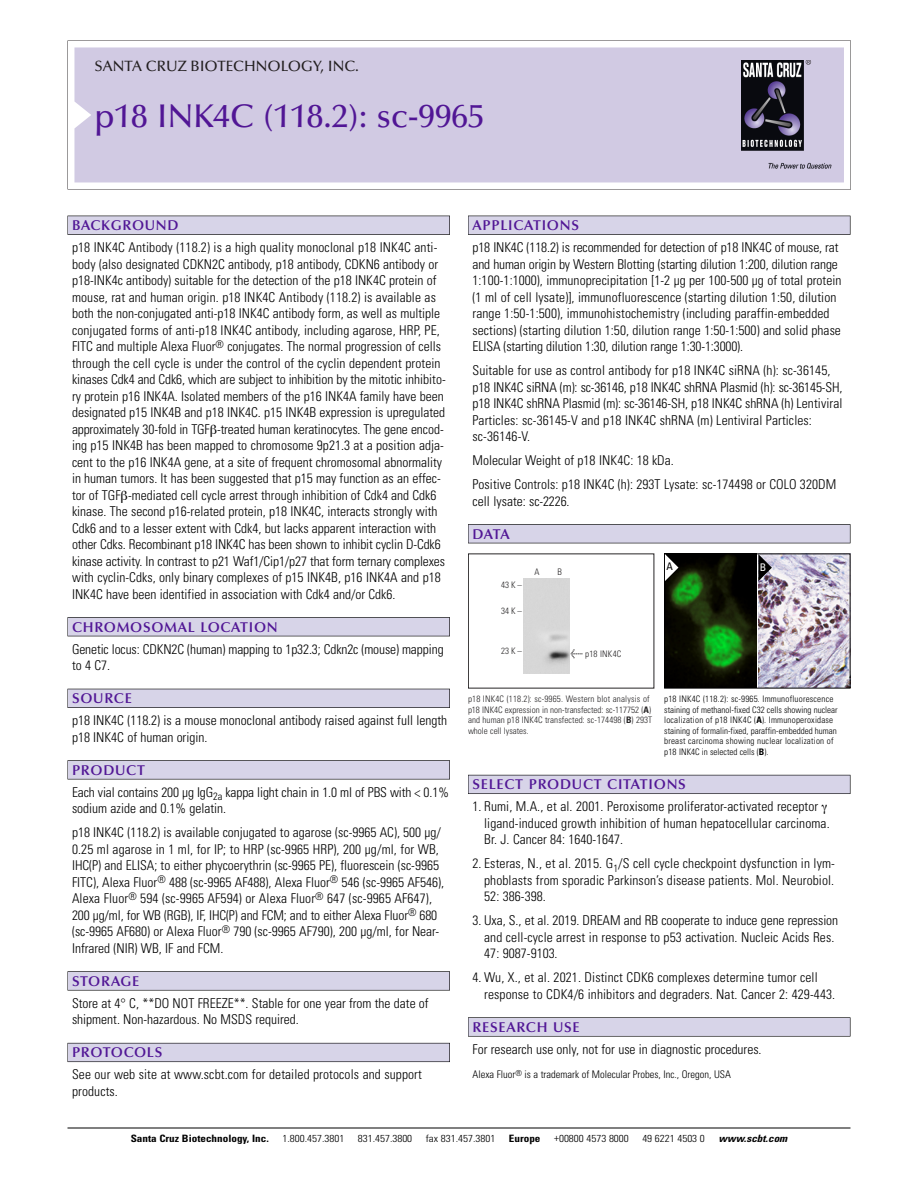
<style>
.page{position:relative;width:918px;height:1188px;background:#fff}
.page>*{position:absolute;margin:0;border:0;box-sizing:border-box;transform-origin:0 0}
.t1{font:500 33px "Optima";color:#511695}
.t2{font:500 15px "Optima";color:#231f20}
.t3{font:600 14.25px "Optima";letter-spacing:.05em;color:#511695}
.t4{font:300 condensed 13.5px/16.5px "Univers";color:#000}
.t5{font:300 condensed 10.5px "Univers";color:#000}
.t6{font:condensed 10.5px "Univers";color:#000}
.t7{font:condensed 10.5px "Univers";color:#fff}
.t8{font:300 condensed 10.2px "Univers";color:#000;scale:1.1 1}
.t9{font:700 condensed 10.2px "Univers";color:#000;scale:1.1 1}
.t10{font:italic 700 condensed 10.2px "Univers";color:#000;scale:1.1 1}
.t11{font:300 condensed 9px/10.5px "Univers";letter-spacing:.02em;color:#000}
.t12{font:300 condensed 9px/10.5px "Univers";letter-spacing:.01em;color:#272526}
.s1{font-family:"Meta Plus";font-weight:400;font-stretch:normal;font-size:10.5px}
.s2{font-weight:700}
</style>
<div class="page">
<svg style="left:68px;top:40px;width:783px;height:149px"></svg>
<div style="left:74px;top:47px;width:770px;height:135px;background:#d1cae3"></div>
<img style="left:741px;top:60px;width:90px;height:108px">
<div style="left:68px;top:216px;width:382px;height:19px;background:#535256"></div>
<div style="left:68px;top:216px;width:381px;height:18px;background:#d7d4e8"></div>
<div style="left:68px;top:617px;width:382px;height:19px;background:#515155"></div>
<div style="left:68px;top:618px;width:381px;height:18px;background:#d7d4e8"></div>
<div style="left:68px;top:689px;width:382px;height:19px;background:#515057"></div>
<div style="left:68px;top:689px;width:381px;height:18px;background:#d7d4e8"></div>
<div style="left:68px;top:760px;width:382px;height:19px;background:#575659"></div>
<div style="left:68px;top:761px;width:381px;height:18px;background:#d7d4e8"></div>
<svg style="left:68px;top:971px;width:382px;height:20px"></svg>
<div style="left:68px;top:972px;width:381px;height:18px;background:#d7d4e8"></div>
<div style="left:68px;top:1043px;width:382px;height:19px;background:#64626c"></div>
<div style="left:68px;top:1043px;width:381px;height:18px;background:#d7d4e8"></div>
<div style="left:468px;top:216px;width:382px;height:19px;background:#535256"></div>
<div style="left:468px;top:216px;width:382px;height:18px;background:#d7d4e8"></div>
<div style="left:468px;top:524px;width:382px;height:19px;background:#515155"></div>
<div style="left:468px;top:525px;width:382px;height:18px;background:#d7d4e8"></div>
<div style="left:468px;top:775px;width:382px;height:19px;background:#595860"></div>
<div style="left:468px;top:775px;width:382px;height:18px;background:#d7d4e8"></div>
<div style="left:468px;top:1017px;width:382px;height:20px;background:#676767"></div>
<div style="left:468px;top:1018px;width:382px;height:18px;background:#d7d4e8"></div>
<hr style="left:68px;top:1128px;width:782px;height:1px;background:#000">
<img style="left:758px;top:556px;width:90px;height:130px">
<img style="left:666px;top:556px;width:90px;height:130px">
<div style="left:664px;top:554px;width:186px;height:134px;border:1px solid #000"></div>
<svg style="left:758px;top:554px;width:14px;height:27px"></svg>
<svg style="left:665px;top:554px;width:13px;height:27px"></svg>
<img style="left:523px;top:579px;width:46px;height:95px">
<p class="t2" style="left:94px;top:60px;width:266px">SANTA CRUZ BIOTECHNOLOGY, INC.</p>
<p class="t1" style="left:94px;top:102px;width:392px">p18 INK4C (118.2): sc-9965</p>
<p class="t3" style="left:72px;top:219px;width:108px">BACKGROUND</p>
<p class="t4" style="left:72px;top:240px;width:375px">p18 INK4C Antibody (118.2) is a high quality monoclonal p18 INK4C anti&shy;body (also designated CDKN2C antibody, p18 antibody, CDKN6 antibody or p18-INK4c antibody) suitable for the detection of the p18 INK4C protein of mouse, rat and human origin. p18 INK4C Antibody (118.2) is available as both the non-conjugated anti-p18 INK4C antibody form, as well as multiple conjugated forms of anti-p18 INK4C antibody, including agarose, HRP, PE, FITC and multiple Alexa Fluor<sup>®</sup> conjugates. The normal progression of cells through the cell cycle is under the control of the cyclin dependent protein kinases Cdk4 and Cdk6, which are subject to inhibition by the mitotic inhibito&shy;ry protein p16 INK4A. Isolated members of the p16 INK4A family have been designated p15 INK4B and p18 INK4C. p15 INK4B expression is upregulated approximately 30-fold in TGF -treated human keratinocytes. The gene encod&shy;ing p15 INK4B has been mapped to chromosome 9p21.3 at a position adja&shy;cent to the p16 INK4A gene, at a site of frequent chromosomal abnormality in human tumors. It has been suggested that p15 may function as an effec&shy;tor of TGF -mediated cell cycle arrest through inhibition of Cdk4 and Cdk6 kinase. The second p16-related protein, p18 INK4C, interacts strongly with Cdk6 and to a lesser extent with Cdk4, but lacks apparent interaction with other Cdks. Recombinant p18 INK4C has been shown to inhibit cyclin D-Cdk6 kinase activity. In contrast to p21 Waf1/Cip1/p27 that form ternary complexes with cyclin-Cdks, only binary complexes of p15 INK4B, p16 INK4A and p18<br>INK4C have been identified in association with Cdk4 and/or Cdk6.</p>
<p class="t3" style="left:72px;top:621px;width:207px">CHROMOSOMAL LOCATION</p>
<p class="t4" style="left:72px;top:642px;width:373px">Genetic locus: CDKN2C (human) mapping to 1p32.3; Cdkn2c (mouse) mapping to 4 C7.</p>
<p class="t3" style="left:72px;top:692px;width:61px">SOURCE</p>
<p class="t4" style="left:72px;top:714px;width:377px">p18 INK4C (118.2) is a mouse monoclonal antibody raised against full length p18 INK4C of human origin.</p>
<p class="t3" style="left:72px;top:764px;width:74px">PRODUCT</p>
<p class="t4" style="left:72px;top:785px;width:379px">Each vial contains 200 µg IgG<sub>2a</sub> kappa light chain in 1.0 ml of PBS with &lt; 0.1% sodium azide and 0.1% gelatin.</p>
<p class="t4" style="left:72px;top:826px;width:374px">p18 INK4C (118.2) is available conjugated to agarose (sc-9965 AC), 500 µg/ 0.25 ml agarose in 1 ml, for IP; to HRP (sc-9965 HRP), 200 µg/ml, for WB, IHC(P) and ELISA; to either phycoerythrin (sc-9965 PE), fluorescein (sc-9965<br>FITC), Alexa Fluor<sup>®</sup> 488 (sc-9965 AF488), Alexa Fluor<sup>®</sup> 546 (sc-9965 AF546), Alexa Fluor<sup>®</sup> 594 (sc-9965 AF594) or Alexa Fluor<sup>®</sup> 647 (sc-9965 AF647), 200 µg/ml, for WB (RGB), IF, IHC(P) and FCM; and to either Alexa Fluor<sup>®</sup> 680 (sc-9965 AF680) or Alexa Fluor<sup>®</sup> 790 (sc-9965 AF790), 200 µg/ml, for Near-Infrared (NIR) WB, IF and FCM.</p>
<p class="t3" style="left:72px;top:975px;width:69px">STORAGE</p>
<p class="t4" style="left:72px;top:996px;width:358px">Store at 4° C, **DO NOT FREEZE**. Stable for one year from the date of shipment. Non-hazardous. No MSDS required.</p>
<p class="t3" style="left:72px;top:1047px;width:92px">PROTOCOLS</p>
<p class="t4" style="left:72px;top:1068px;width:351px">See our web site at www.scbt.com for detailed protocols and support products.</p>
<p class="t3" style="left:473px;top:219px;width:108px">APPLICATIONS</p>
<p class="t4" style="left:473px;top:240px;width:371px">p18 INK4C (118.2) is recommended for detection of p18 INK4C of mouse, rat and human origin by Western Blotting (starting dilution 1:200, dilution range 1:100-1:1000), immunoprecipitation [1-2 µg per 100-500 µg of total protein (1 ml of cell lysate)], immunofluorescence (starting dilution 1:50, dilution range 1:50-1:500), immunohistochemistry (including paraffin-embedded sections) (starting dilution 1:50, dilution range 1:50-1:500) and solid phase ELISA (starting dilution 1:30, dilution range 1:30-1:3000).</p>
<p class="t4" style="left:473px;top:363px;width:372px">Suitable for use as control antibody for p18 INK4C siRNA (h): sc-36145, p18 INK4C siRNA (m): sc-36146, p18 INK4C shRNA Plasmid (h): sc-36145-SH, p18 INK4C shRNA Plasmid (m): sc-36146-SH, p18 INK4C shRNA (h) Lentiviral Particles: sc-36145-V and p18 INK4C shRNA (m) Lentiviral Particles: sc-36146-V.</p>
<p class="t4" style="left:473px;top:453px;width:203px">Molecular Weight of p18 INK4C: 18 kDa.</p>
<p class="t4" style="left:473px;top:477px;width:365px">Positive Controls: p18 INK4C (h): 293T Lysate: sc-174498 or COLO 320DM cell lysate: sc-2226.</p>
<p class="t3" style="left:473px;top:528px;width:39px">DATA</p>
<p class="t12" style="left:501px;top:581px;width:22px">43 K –</p>
<p class="t12" style="left:501px;top:606px;width:22px">34 K –</p>
<p class="t12" style="left:501px;top:647px;width:22px">23 K –</p>
<p class="t12" style="left:534px;top:568px;width:7px">A</p>
<p class="t12" style="left:557px;top:568px;width:6px">B</p>
<p class="t12" style="left:570px;top:650px;width:52px"><span class="s1">&lt;</span> p18 INK4C</p>
<p class="t6" style="left:667px;top:563px;width:8px">A</p>
<p class="t7" style="left:760px;top:563px;width:8px">B</p>
<p class="t12" style="left:468px;top:695px;width:186px">p18 INK4C (118.2): sc-9965. Western blot analysis of p18 INK4C expression in non-transfected: sc-117752 (<span class="s2">A</span>) and human p18 INK4C transfected: sc-174498 (<span class="s2">B</span>) 293T whole cell lysates.</p>
<p class="t11" style="left:664px;top:695px;width:175px">p18 INK4C (118.2): sc-9965. Immunofluorescence staining of methanol-fixed C32 cells showing nuclear localization of p18 INK4C (<span class="s2">A</span>). Immunoperoxidase staining of formalin-fixed, paraffin-embedded human breast carcinoma showing nuclear localization of p18 INK4C in selected cells (<span class="s2">B</span>).</p>
<p class="t3" style="left:473px;top:778px;width:215px">SELECT PRODUCT CITATIONS</p>
<p class="t4" style="left:484px;top:800px;width:347px;text-indent:-12px">1. Rumi, M.A., et al. 2001. Peroxisome proliferator-activated receptor ligand-induced growth inhibition of human hepatocellular carcinoma.<br>Br. J. Cancer 84: 1640-1647.</p>
<p class="t4" style="left:484px;top:857px;width:352px;text-align:justify;text-indent:-12px">2. Esteras, N., et al. 2015. G<sub>1</sub>/S cell cycle checkpoint dysfunction in lym&shy;phoblasts from sporadic Parkinson’s disease patients. Mol. Neurobiol.<br>52: 386-398.</p>
<p class="t4" style="left:484px;top:914px;width:356px;text-indent:-12px">3. Uxa, S., et al. 2019. DREAM and RB cooperate to induce gene repression and cell-cycle arrest in response to p53 activation. Nucleic Acids Res.<br>47: 9087-9103.</p>
<p class="t4" style="left:484px;top:971px;width:353px;text-indent:-12px">4. Wu, X., et al. 2021. Distinct CDK6 complexes determine tumor cell response to CDK4/6 inhibitors and degraders. Nat. Cancer 2: 429-443.</p>
<p class="t3" style="left:473px;top:1021px;width:109px">RESEARCH USE</p>
<p class="t4" style="left:473px;top:1042px;width:291px">For research use only, not for use in diagnostic procedures.</p>
<p class="t5" style="left:473px;top:1070px;width:260px">Alexa Fluor<sup>®</sup> is a trademark of Molecular Probes, Inc., Oregon, USA</p>
<p class="t9" style="left:131px;top:1135px;width:127px">Santa Cruz Biotechnology, Inc.</p>
<p class="t8" style="left:282px;top:1135px;width:58px">1.800.457.3801</p>
<p class="t8" style="left:358px;top:1135px;width:51px">831.457.3800</p>
<p class="t8" style="left:426px;top:1135px;width:65px">fax 831.457.3801</p>
<p class="t9" style="left:509px;top:1135px;width:30px">Europe</p>
<p class="t8" style="left:554px;top:1135px;width:69px">+00800 4573 8000</p>
<p class="t8" style="left:642px;top:1135px;width:58px">49 6221 4503 0</p>
<p class="t10" style="left:719px;top:1135px;width:66px">www.scbt.com</p>
</div>
